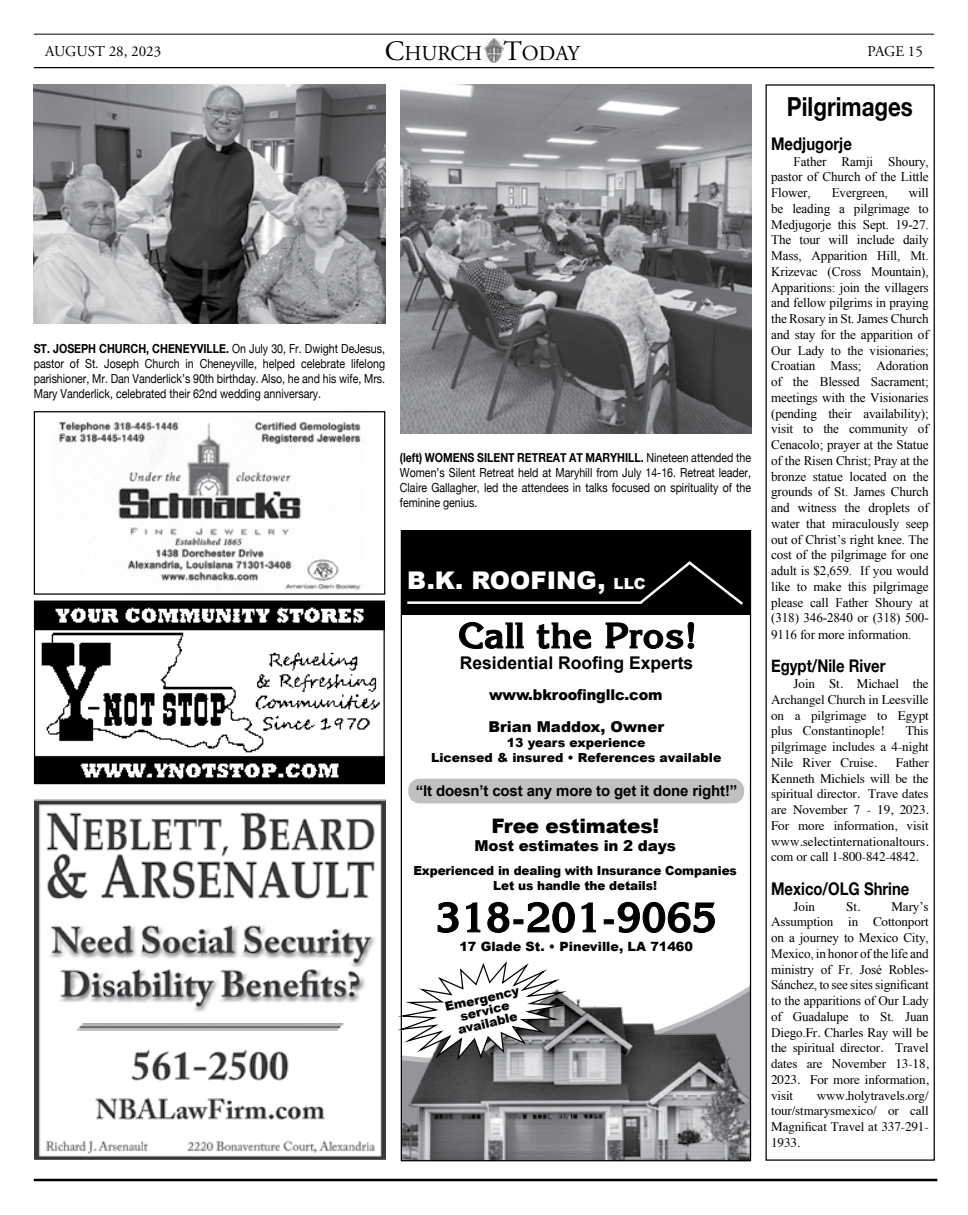
<style>
.page{position:relative;width:968px;height:1215px;background:#fff}
.page>*{position:absolute;margin:0;border:0;box-sizing:border-box;transform-origin:0 0}
.t1{font:700 26.25px "Helvetica Neue";color:#000;scale:.85 1}
.t2{font:900 24.38px "Arial";color:#fff}
.t3{font:21.25px "Adobe Garamond Pro";color:#000}
.t4{font:900 20px "Arial";letter-spacing:-.01em;color:#000}
.t5{font:700 17.5px "Helvetica Neue";color:#000;scale:.85 1}
.t6{font:700 17.5px "Arial";color:#000}
.t7{font:700 15px "Arial";letter-spacing:-.01em;color:#000}
.t8{font:900 15px "Arial";letter-spacing:-.01em;color:#000}
.t9{font:900 15px "Arial";letter-spacing:-.01em;color:#000;scale:.96 1}
.t10{font:15px "Adobe Garamond Pro";color:#000}
.t11{font:13.12px/15.8px "Times New Roman";letter-spacing:-.01em;color:#000;text-align:justify}
.t12{font:13.12px/15.8px "Times";letter-spacing:-.01em;color:#000;text-align:justify}
.t13{font:900 12.75px "Arial";color:#000}
.t14{font:12.5px/15px "Helvetica Neue";color:#000;text-align:justify;scale:.85 1}
.t15{font:900 12.5px/12.5px "Arial";letter-spacing:-.01em;color:#000;text-align:center}
.t16{font:900 12.5px/15px "Arial";letter-spacing:-.01em;color:#000;text-align:center;scale:.96 1}
.s1{font-size:28.12px}
.s2{font-weight:700}
.s3{font-size:15.25px}
.s4{font-family:"Times New Roman"}
</style>
<div class="page">
<hr style="left:34px;top:34px;width:900px;height:1px;background:#000">
<hr style="left:34px;top:1179px;width:903px;height:2px;background:#000">
<hr style="left:34px;top:67px;width:900px;height:1px;background:#000">
<img style="left:485px;top:38px;width:18px;height:25px">
<div style="left:408px;top:779px;width:336px;height:24px;background:#bec0c2;border-radius:11px"></div>
<div style="left:402px;top:531px;width:348px;height:84px;background:#000"></div>
<hr style="left:407px;top:601px;width:234px;height:3px;background:#fff">
<svg style="left:637px;top:561px;width:106px;height:44px"></svg>
<svg style="left:437px;top:902px;width:278px;height:31px"></svg>
<svg style="left:459px;top:622px;width:235px;height:27px"></svg>
<img style="left:403px;top:986px;width:346px;height:173px">
<svg style="left:397px;top:959px;width:175px;height:104px"></svg>
<img style="left:34px;top:801px;width:351px;height:358px">
<div style="left:32px;top:799px;width:360px;height:362px;border:1px solid #fff"></div>
<div style="left:765px;top:84px;width:169px;height:1077px;border:1px solid #000"></div>
<img style="left:34px;top:84px;width:351px;height:240px">
<img style="left:36px;top:603px;width:347px;height:179px">
<div style="left:34px;top:601px;width:351px;height:183px;border:1px solid #000"></div>
<img style="left:52px;top:422px;width:309px;height:169px">
<div style="left:34px;top:411px;width:351px;height:184px;border:1px solid #000"></div>
<img style="left:400px;top:84px;width:351px;height:350px">
<p class="t10" style="left:45px;top:42px;width:118px">AUGUST 28, 2023</p>
<h3 class="t3" style="left:385px;top:41px;width:196px"><span class="s1">C</span>HURCH <span class="s1">T</span>ODAY</h3>
<p class="t10" style="left:867px;top:42px;width:57px">PAGE 15</p>
<p class="t14" style="left:34px;top:342px;width:415px"><span class="s2">ST. JOSEPH CHURCH, CHENEYVILLE.</span> On July 30, Fr. Dwight DeJesus, pastor of St. Joseph Church in Cheneyville, helped celebrate lifelong parishioner, Mr. Dan Vanderlick’s 90th birthday. Also, he and his wife, Mrs.<br>Mary Vanderlick, celebrated their 62nd wedding anniversary.</p>
<p class="t14" style="left:400px;top:451px;width:414px"><span class="s2">(left) WOMENS SILENT RETREAT AT MARYHILL.</span> Nineteen attended the Women’s Silent Retreat held at Maryhill from July 14-16. Retreat leader, Claire Gallagher, led the attendees in talks focused on spirituality of the feminine genius.</p>
<h2 class="t2" style="left:407px;top:562px;width:240px">B.K. ROOFING, <span class="s3">LLC</span></h2>
<h3 class="t6" style="left:460px;top:652px;width:235px">Residential Roofing Experts</h3>
<p class="t9" style="left:489px;top:683px;width:182px">www.bkroofingllc.com</p>
<p class="t8" style="left:488px;top:715px;width:177px">Brian Maddox, Owner</p>
<p class="t15" style="left:431px;top:734px;width:292px;line-height:15px">13 years experience<br>Licensed &amp; insured • References available</p>
<p class="t7" style="left:416px;top:781px;width:323px">“It doesn’t cost any more to get it done right!”</p>
<h3 class="t4" style="left:491px;top:811px;width:169px">Free estimates!</h3>
<p class="t8" style="left:474px;top:835px;width:203px">Most estimates in 2 days</p>
<p class="t16" style="left:413px;top:863px;width:338px">Experienced in dealing with Insurance Companies<br>Let us handle the details!</p>
<p class="t13" style="left:459px;top:937px;width:235px">17 Glade St. • Pineville, LA 71460</p>
<p class="t15" style="left:444px;top:1001px;width:77px;rotate:-13deg">Emergency service available</p>
<h1 class="t1" style="left:787px;top:86px;width:150px">Pilgrimages</h1>
<h3 class="t5" style="left:771px;top:130px;width:96px">Medjugorje</h3>
<p class="t11" style="left:771px;top:153px;width:159px;text-indent:22px">Father Ramji Shoury, pastor of Church of the Little Flower,</p>
<p class="t11" style="left:771px;top:185px;width:159px;text-indent:137px">will be leading a pilgrimage to Medjugorje this Sept. 19-27.<br>The tour will include daily Mass, Apparition Hill, Mt.<br>Krizevac (Cross Mountain), Apparitions: join the villagers and fellow pilgrims in praying the Rosary in St. James Church and stay for the apparition of Our Lady to the visionaries; Croatian Mass; Adoration of the Blessed Sacrament; meetings with the Visionaries (pending their availability); visit to the community of Cenacolo; prayer at the Statue of the Risen Christ; Pray at the bronze statue located on the grounds of St. James Church and witness the droplets of water that miraculously seep out of Christ’s right knee. The cost of the pilgrimage for one adult is $2,659. If you would like to make this pilgrimage please call Father Shoury at (318) 346-2840 or (318) 500- 9116 for more information.</p>
<h3 class="t5" style="left:771px;top:652px;width:136px">Egypt/Nile River</h3>
<p class="t12" style="left:771px;top:675px;width:159px;text-indent:22px">Join St. Michael the Archangel Church in Leesville on a pilgrimage to Egypt plus Constantinople!</p>
<p class="t11" style="left:831px;top:185px;width:58px">Evergreen,</p>
<p class="t12" style="left:771px;top:722px;width:159px;text-indent:135px">This pilgrimage includes a 4-night Nile River Cruise.</p>
<p class="t12" style="left:771px;top:753px;width:159px;text-indent:125px">Father Kenneth Michiels will be the spiritual director. Trave dates are November 7 - 19, 2023.<br>For more information, visit www.selectinternationaltours. com or call 1-800-842-4842.</p>
<h3 class="t5" style="left:771px;top:875px;width:164px">Mexico/OLG Shrine</h3>
<p class="t12" style="left:793px;top:897px;width:23px">Join</p>
<p class="t12" style="left:771px;top:897px;width:159px;text-align:right">St. Mary’s<br>Assumption in Cottonport</p>
<p class="t11" style="left:771px;top:930px;width:159px">on a journey to Mexico City, Mexico, in honor of the life and ministry of Fr. José Robles-Sánchez, to see sites significant to the apparitions of Our Lady of Guadalupe to St. Juan</p>
<p class="t12" style="left:771px;top:1023px;width:159px"><span class="s4">Diego.</span>Fr. Charles Ray will be the spiritual director. Travel dates are November 13-18, 2023. For more information, visit</p>
<p class="t12" style="left:771px;top:1086px;width:159px;text-indent:46px">www.holytravels.org/ tour/stmarysmexico/ or call Magnificat Travel at 337-291- 1933.</p>
</div>
